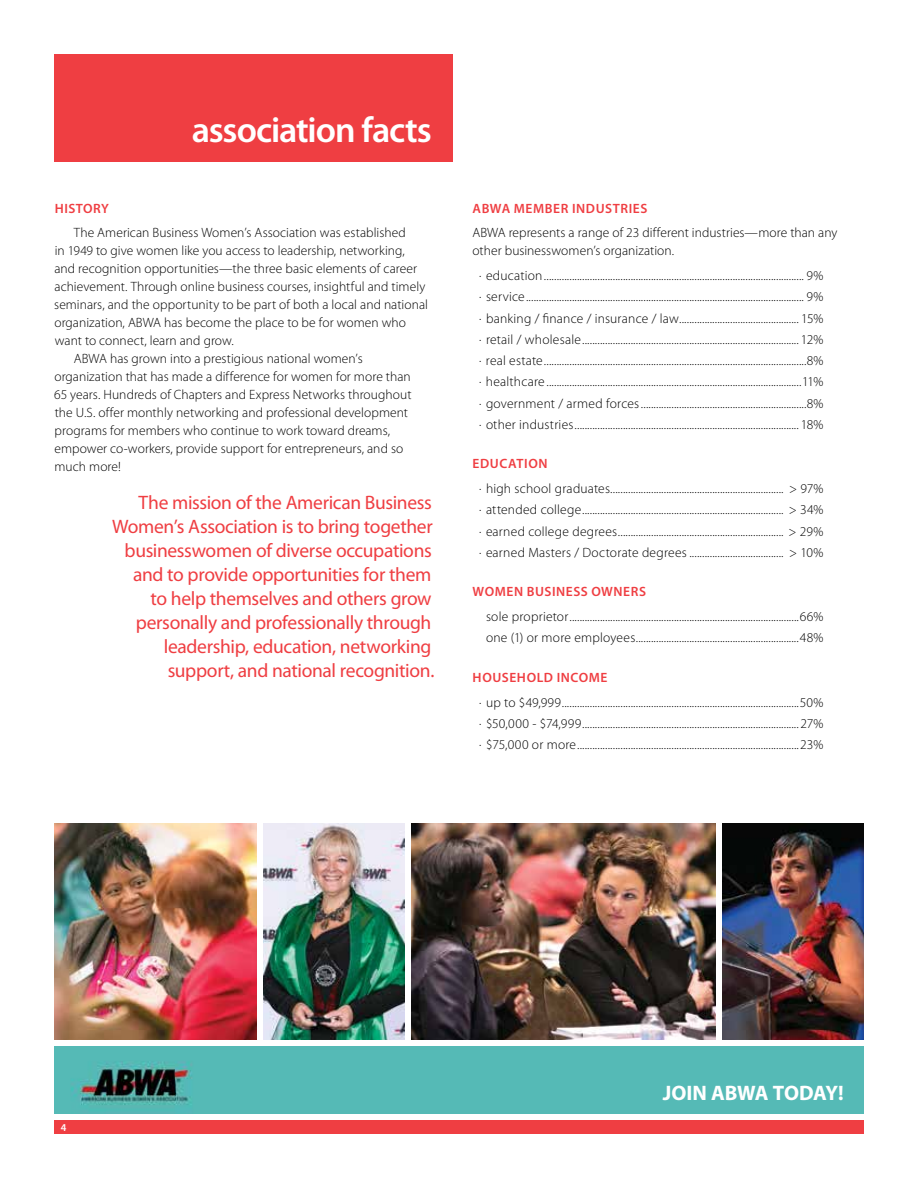
<style>
.page{position:relative;width:918px;height:1188px;background:#fff}
.page>*{position:absolute;margin:0;border:0;box-sizing:border-box;transform-origin:0 0}
.t1{font:600 36px "Myriad Pro";letter-spacing:-.03em;color:#fff}
.t2{font:700 21px "Myriad Pro";letter-spacing:-.015em;color:#fff}
.t3{font:19.5px/24px "Myriad Pro";letter-spacing:-.015em;color:#ef3e42;text-align:right}
.t4{font:300 13.5px/21.3px "Myriad Pro";letter-spacing:.005em;color:#000;text-align:justify}
.t5{font:600 13.5px "Myriad Pro";letter-spacing:.045em;color:#ef3e42}
.t6{font:600 10.5px "Myriad Pro";color:#fff}
</style>
<div class="page">
<img style="left:722px;top:824px;width:142px;height:216px">
<div style="left:54px;top:1120px;width:810px;height:14px;background:#ef3e42"></div>
<div style="left:54px;top:1046px;width:810px;height:68px;background:#55bab6"></div>
<div style="left:54px;top:54px;width:398px;height:108px;background:#ef3e42"></div>
<img style="left:263px;top:824px;width:142px;height:216px">
<img style="left:412px;top:824px;width:304px;height:216px">
<img style="left:54px;top:824px;width:202px;height:216px">
<h1 class="t1" style="left:192px;top:107px;width:242px">association facts</h1>
<p class="t5" style="left:55px;top:200px;width:55px">HISTORY</p>
<p class="t4" style="left:74px;top:222px;width:333px">The American Business Women’s Association was established</p>
<p class="t4" style="left:55px;top:240px;width:352px">in 1949 to give women like you access to leadership, networking,</p>
<p class="t4" style="left:54px;top:258px;width:364px">and recognition opportunities—the three basic elements of career</p>
<p class="t4" style="left:54px;top:276px;width:372px">achievement. Through online business courses, insightful and timely</p>
<p class="t4" style="left:54px;top:294px;width:375px">seminars, and the opportunity to be part of both a local and national</p>
<p class="t4" style="left:54px;top:312px;width:353px">organization, ABWA has become the place to be for women who</p>
<p class="t4" style="left:55px;top:330px;width:181px">want to connect, learn and grow.</p>
<p class="t4" style="left:74px;top:348px;width:290px">ABWA has grown into a prestigious national women’s</p>
<p class="t4" style="left:54px;top:366px;width:358px">organization that has made a difference for women for more than</p>
<p class="t4" style="left:54px;top:384px;width:359px">65 years. Hundreds of Chapters and Express Networks throughout</p>
<p class="t4" style="left:55px;top:402px;width:355px">the U.S. offer monthly networking and professional development</p>
<p class="t4" style="left:55px;top:420px;width:337px">programs for members who continue to work toward dreams,</p>
<p class="t4" style="left:54px;top:438px;width:350px">empower co-workers, provide support for entrepreneurs, and so</p>
<p class="t4" style="left:55px;top:456px;width:68px">much more!</p>
<p class="t3" style="left:112px;top:490px;width:324px">The mission of the American Business Women’s Association is to bring together businesswomen of diverse occupations and to provide opportunities for them<br>to help themselves and others grow personally and professionally through leadership, education, networking support, and national recognition.</p>
<p class="t5" style="left:473px;top:200px;width:176px">ABWA MEMBER INDUSTRIES</p>
<p class="t4" style="left:472px;top:224px;width:366px;line-height:18px">ABWA represents a range of 23 different industries—more than any other businesswomen’s organization.</p>
<p class="t4" style="left:479px;top:265px;width:346px">· education...................................................................................................... 9% · service............................................................................................................. 9% · banking / finance / insurance / law............................................... 15% · retail / wholesale..................................................................................... 12% · real estate.......................................................................................................8% · healthcare ....................................................................................................11% · government / armed forces.................................................................8% · other industries........................................................................................ 18%</p>
<p class="t5" style="left:473px;top:455px;width:76px">EDUCATION</p>
<p class="t4" style="left:479px;top:478px;width:346px">· high school graduates.................................................................... &gt; 97% · attended college............................................................................... &gt; 34% · earned college degrees................................................................. &gt; 29% · earned Masters / Doctorate degrees ..................................... &gt; 10%</p>
<p class="t5" style="left:473px;top:583px;width:175px">WOMEN BUSINESS OWNERS</p>
<p class="t4" style="left:486px;top:606px;width:339px">sole proprietor..........................................................................................66% one (1) or more employees................................................................48%</p>
<p class="t5" style="left:473px;top:669px;width:136px">HOUSEHOLD INCOME</p>
<p class="t4" style="left:479px;top:691px;width:346px">· up to $49,999.............................................................................................50% · $50,000 - $74,999.....................................................................................27% · $75,000 or more.......................................................................................23%</p>
<p class="t6" style="left:61px;top:1121px;width:7px">4</p>
<h2 class="t2" style="left:663px;top:1079px;width:182px">JOIN ABWA TODAY!</h2>
</div>
